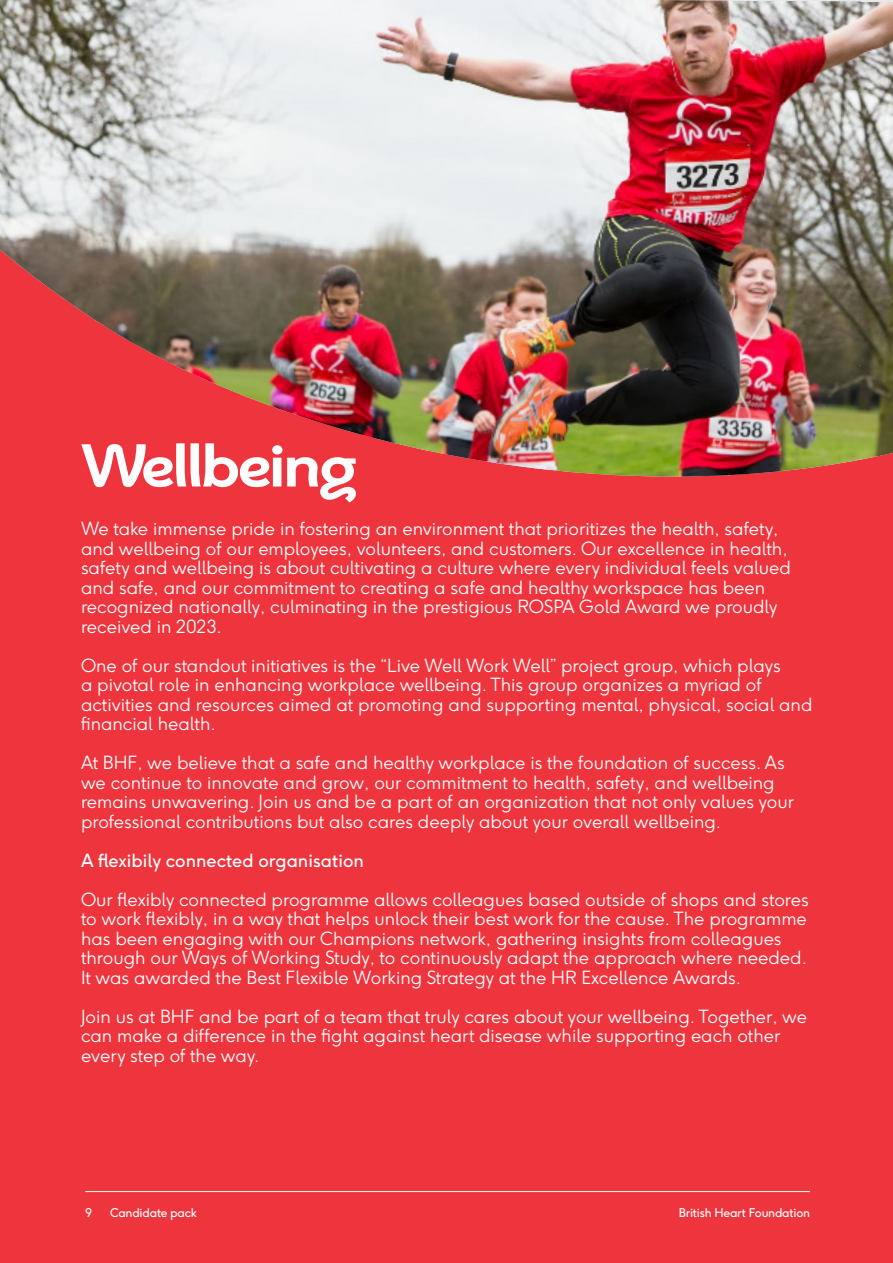
<style>
.page{position:relative;width:893px;height:1263px;background:#ee343d}
.page>*{position:absolute;margin:0;border:0;box-sizing:border-box;transform-origin:0 0}
.t1{font:700 60px "BHF Beats";letter-spacing:-.04em;color:#fff;scale:1.09 1}
.t2{font:300 18px/19.5px "F37 Ginger";color:#fff}
.t3{font:18px "F37 Ginger";color:#fff}
.t4{font:12px "F37 Ginger";letter-spacing:-.02em;color:#fff}
</style>
<div class="page">
<img style="left:0;top:0;width:893px;height:477px">
<hr style="left:85px;top:1191px;width:725px;height:1px;background:#fff">
<p class="t1" style="left:81px;top:430px;width:255px">Wellbeing</p>
<p class="t2" style="left:81px;top:519px;width:711px">We take immense pride in fostering an environment that prioritizes the health, safety, and wellbeing of our employees, volunteers, and customers. Our excellence in health, safety and wellbeing is about cultivating a culture where every individual feels valued and safe, and our commitment to creating a safe and healthy workspace has been recognized nationally, culminating in the prestigious ROSPA Gold Award we proudly received in 2023.</p>
<p class="t2" style="left:81px;top:656px;width:733px">One of our standout initiatives is the “Live Well Work Well” project group, which plays<br>a pivotal role in enhancing workplace wellbeing. This group organizes a myriad of activities and resources aimed at promoting and supporting mental, physical, social and financial health.</p>
<p class="t2" style="left:81px;top:753px;width:715px">At BHF, we believe that a safe and healthy workplace is the foundation of success. As we continue to innovate and grow, our commitment to health, safety, and wellbeing remains unwavering. Join us and be a part of an organization that not only values your professional contributions but also cares deeply about your overall wellbeing.</p>
<p class="t3" style="left:81px;top:849px;width:284px">A flexibily connected organisation</p>
<p class="t2" style="left:81px;top:890px;width:729px">Our flexibly connected programme allows colleagues based outside of shops and stores to work flexibly, in a way that helps unlock their best work for the cause. The programme has been engaging with our Champions network, gathering insights from colleagues through our Ways of Working Study, to continuously adapt the approach where needed.<br>It was awarded the Best Flexible Working Strategy at the HR Excellence Awards.</p>
<p class="t2" style="left:81px;top:1007px;width:728px">Join us at BHF and be part of a team that truly cares about your wellbeing. Together, we can make a difference in the fight against heart disease while supporting each other every step of the way.</p>
<p class="t4" style="left:85px;top:1205px;width:8px">9</p>
<p class="t4" style="left:110px;top:1205px;width:89px">Candidate pack</p>
<p class="t4" style="left:679px;top:1205px;width:133px">British Heart Foundation</p>
</div>
